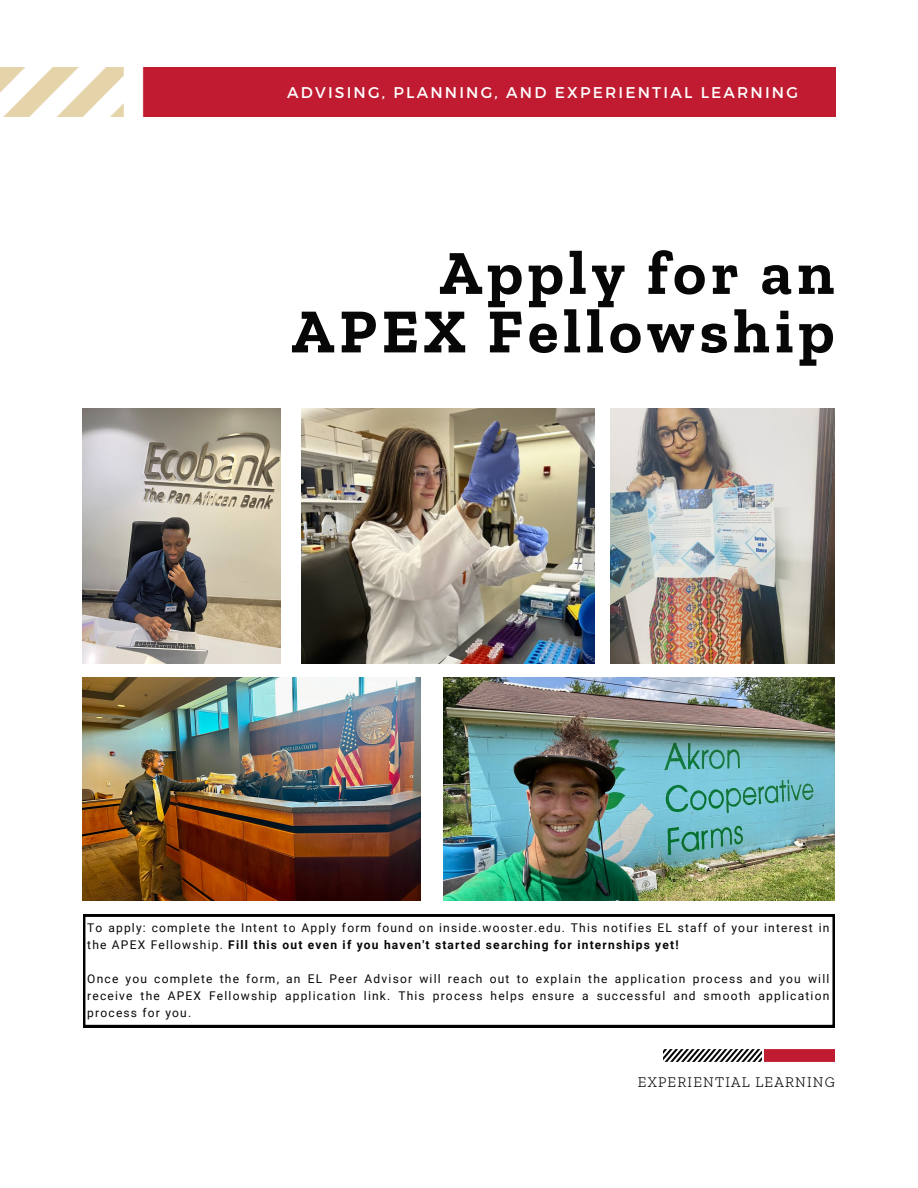
<style>
.page{position:relative;width:918px;height:1188px;background:#fff}
.page>*{position:absolute;margin:0;border:0;box-sizing:border-box;transform-origin:0 0}
.t1{font:700 62.7px/58.5px "Zilla Slab";letter-spacing:.08em;color:#070707;text-align:right}
.t2{font:15.6px "Montserrat";letter-spacing:.14em;color:#fff}
.t3{font:300 14.7px "Zilla Slab";letter-spacing:.08em;color:#070707}
.t4{font:12px/17px "Roboto";letter-spacing:.1em;color:#070707}
.s1{font-weight:700}
</style>
<div class="page">
<img style="left:611px;top:408px;width:224px;height:256px">
<img style="left:443px;top:678px;width:392px;height:223px">
<img style="left:83px;top:678px;width:338px;height:223px">
<img style="left:0;top:68px;width:836px;height:48px">
<img style="left:664px;top:1050px;width:171px;height:11px">
<img style="left:302px;top:408px;width:292px;height:256px">
<img style="left:83px;top:408px;width:198px;height:256px">
<svg style="left:83px;top:915px;width:752px;height:112px"></svg>
<p class="t2" style="left:287px;top:82px;width:512px">ADVISING, PLANNING, AND EXPERIENTIAL LEARNING</p>
<p class="t1" style="left:291px;top:243px;width:545px">Apply for an<br>APEX Fellowship</p>
<p class="t4" style="left:87px;top:919px;width:744px">To apply: complete the Intent to Apply form found on inside.wooster.edu. This notifies EL staff of your interest in the APEX Fellowship. <span class="s1">Fill this out even if you haven't started searching for internships yet!</span></p>
<p class="t4" style="left:87px;top:970px;width:744px;text-align:justify">Once you complete the form, an EL Peer Advisor will reach out to explain the application process and you will receive the APEX Fellowship application link. This process helps ensure a successful and smooth application process for you.</p>
<p class="t3" style="left:638px;top:1074px;width:199px">EXPERIENTIAL LEARNING</p>
</div>
